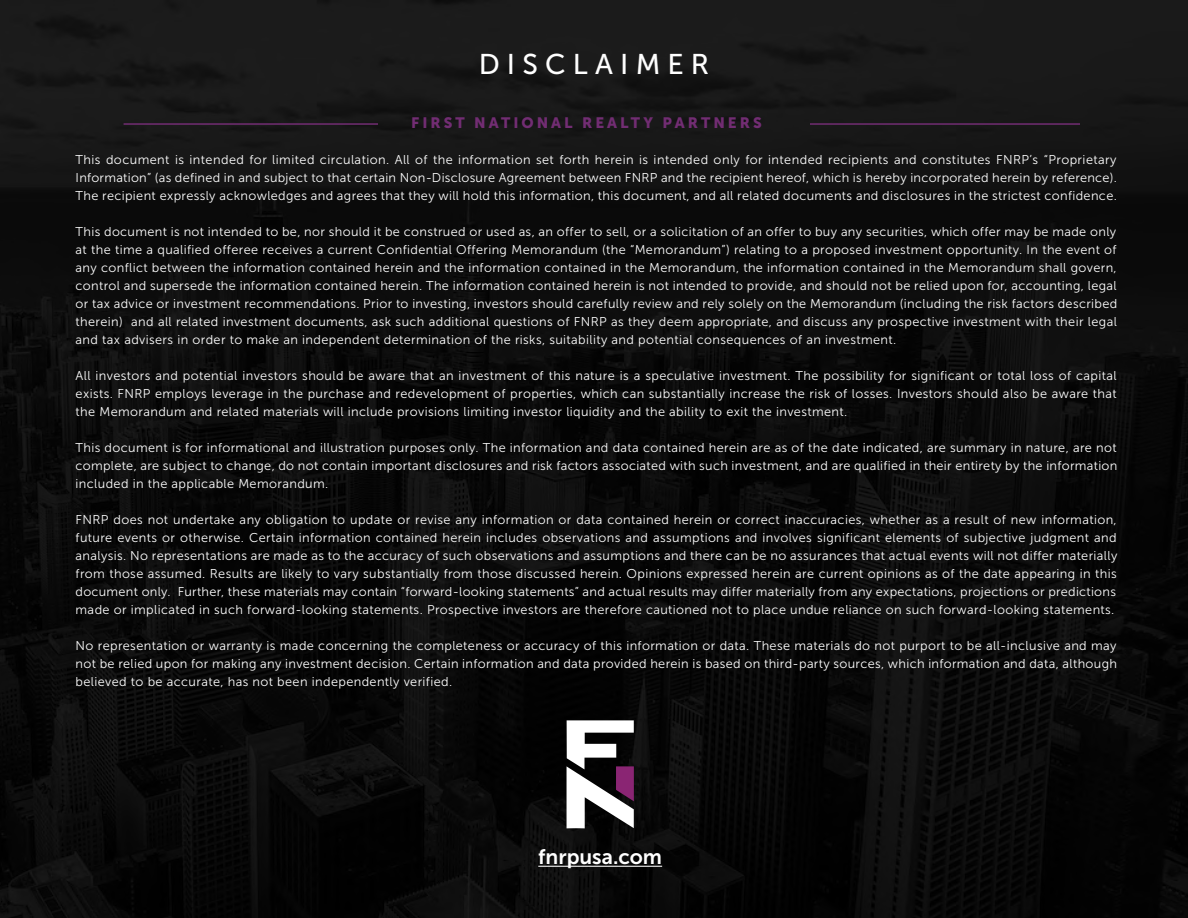
<style>
.page{position:relative;width:1188px;height:918px;background:#fff}
.page>*{position:absolute;margin:0;border:0;box-sizing:border-box;transform-origin:0 0}
.t1{font:28.5px "Museo Sans 500";letter-spacing:.25em;color:#fff}
.t2{font:21px "Museo Sans 700";color:#fff}
.t3{font:15px "Museo Sans 900";letter-spacing:.2em;color:#722d73}
.t4{font:12.75px/18px "Museo Sans 300";letter-spacing:.03em;color:#fff;text-align:justify}
</style>
<div class="page">
<div style="left:0;top:0;width:1188px;height:918px;background:linear-gradient(to bottom,#151515,#040404)"></div>
<hr style="left:124px;top:123px;width:254px;height:2px;background:#722d73">
<hr style="left:810px;top:123px;width:270px;height:2px;background:#722d73">
<hr style="left:538px;top:866px;width:124px;height:1px;background:#fff">
<svg style="left:567px;top:720px;width:67px;height:108px"></svg>
<h1 class="t1" style="left:479px;top:48px;width:232px">DISCLAIMER</h1>
<p class="t3" style="left:411px;top:115px;width:352px">FIRST NATIONAL REALTY PARTNERS</p>
<p class="t4" style="left:76px;top:151px;width:1043px">This document is intended for limited circulation. All of the information set forth herein is intended only for intended recipients and constitutes FNRP’s “Proprietary Information” (as defined in and subject to that certain Non-Disclosure Agreement between FNRP and the recipient hereof, which is hereby incorporated herein by reference).<br>The recipient expressly acknowledges and agrees that they will hold this information, this document, and all related documents and disclosures in the strictest confidence.</p>
<p class="t4" style="left:76px;top:223px;width:1043px">This document is not intended to be, nor should it be construed or used as, an offer to sell, or a solicitation of an offer to buy any securities, which offer may be made only at the time a qualified offeree receives a current Confidential Offering Memorandum (the “Memorandum”) relating to a proposed investment opportunity. In the event of any conflict between the information contained herein and the information contained in the Memorandum, the information contained in the Memorandum shall govern, control and supersede the information contained herein. The information contained herein is not intended to provide, and should not be relied upon for, accounting, legal or tax advice or investment recommendations. Prior to investing, investors should carefully review and rely solely on the Memorandum (including the risk factors described therein) and all related investment documents, ask such additional questions of FNRP as they deem appropriate, and discuss any prospective investment with their legal and tax advisers in order to make an independent determination of the risks, suitability and potential consequences of an investment.</p>
<p class="t4" style="left:76px;top:367px;width:1043px">All investors and potential investors should be aware that an investment of this nature is a speculative investment. The possibility for significant or total loss of capital exists. FNRP employs leverage in the purchase and redevelopment of properties, which can substantially increase the risk of losses. Investors should also be aware that the Memorandum and related materials will include provisions limiting investor liquidity and the ability to exit the investment.</p>
<p class="t4" style="left:76px;top:439px;width:1043px">This document is for informational and illustration purposes only. The information and data contained herein are as of the date indicated, are summary in nature, are not complete, are subject to change, do not contain important disclosures and risk factors associated with such investment, and are qualified in their entirety by the information included in the applicable Memorandum.</p>
<p class="t4" style="left:76px;top:511px;width:1043px">FNRP does not undertake any obligation to update or revise any information or data contained herein or correct inaccuracies, whether as a result of new information, future events or otherwise. Certain information contained herein includes observations and assumptions and involves significant elements of subjective judgment and analysis. No representations are made as to the accuracy of such observations and assumptions and there can be no assurances that actual events will not differ materially from those assumed. Results are likely to vary substantially from those discussed herein. Opinions expressed herein are current opinions as of the date appearing in this document only. Further, these materials may contain “forward-looking statements” and actual results may differ materially from any expectations, projections or predictions made or implicated in such forward-looking statements. Prospective investors are therefore cautioned not to place undue reliance on such forward-looking statements.</p>
<p class="t4" style="left:76px;top:637px;width:1043px">No representation or warranty is made concerning the completeness or accuracy of this information or data. These materials do not purport to be all-inclusive and may not be relied upon for making any investment decision. Certain information and data provided herein is based on third-party sources, which information and data, although believed to be accurate, has not been independently verified.</p>
<h2 class="t2" style="left:538px;top:845px;width:125px">fnrpusa.com</h2>
</div>
